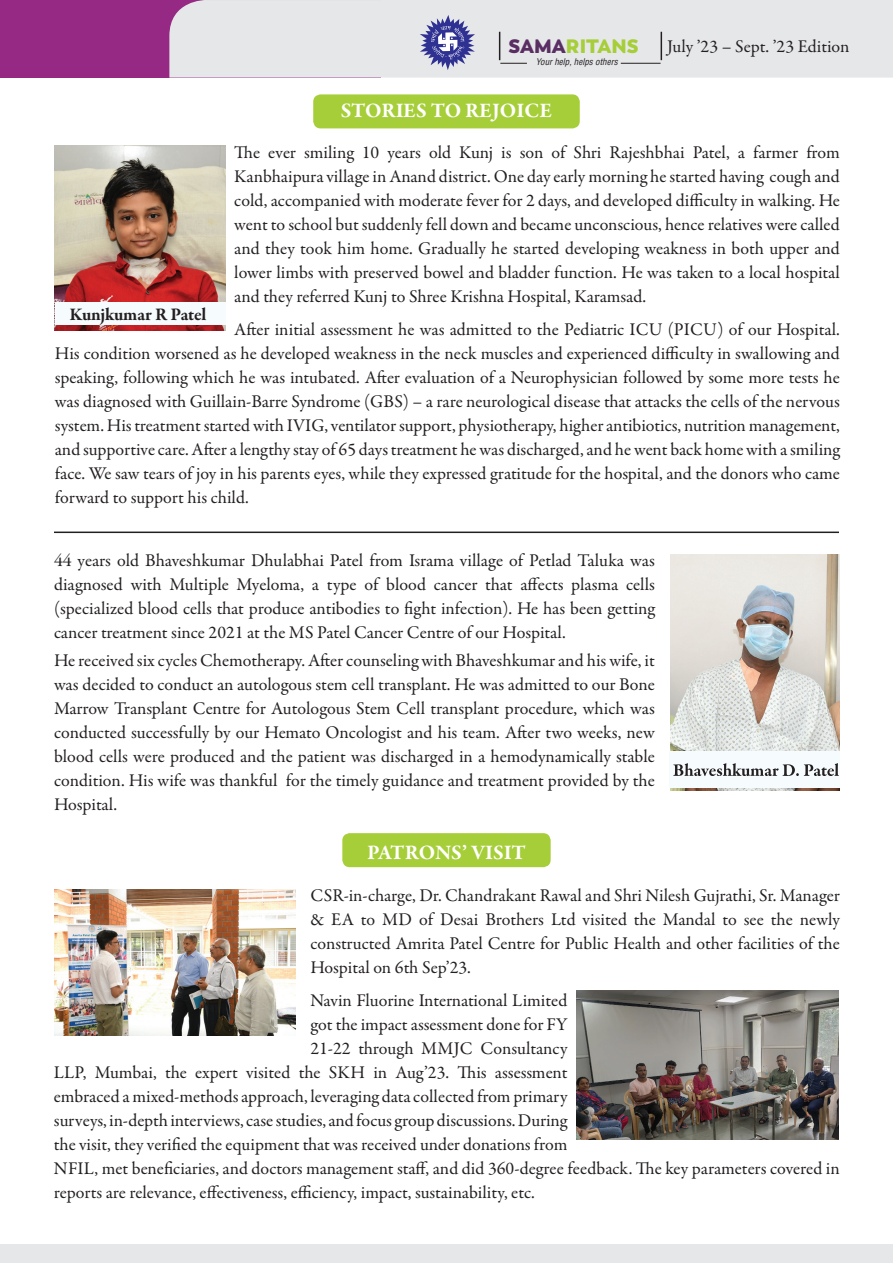
<style>
.page{position:relative;width:893px;height:1263px;background:#fff}
.page>*{position:absolute;margin:0;border:0;box-sizing:border-box;transform-origin:0 0}
.t1{font:700 21px "Garamond Premr Pro";color:#fff}
.t2{font:800 19.35px "Boston";color:#a6ce39}
.t3{font:18px/24px "Garamond Premr Pro";color:#231f20;text-align:justify}
.t4{font:700 18px "Garamond Premr Pro";letter-spacing:-.01em;color:#231f20}
.t5{font:italic condensed 9px "Helvetica LT Std";color:#231f20}
.s1{color:#5a2e63}
</style>
<div class="page">
<img style="left:670px;top:555px;width:169px;height:236px">
<div style="left:669px;top:751px;width:171px;height:36px;background:#f6fbfe"></div>
<div style="left:0;top:0;width:380px;height:78px;background:#962983"></div>
<div style="left:169px;top:0;width:724px;height:78px;background:#e6e7e9"></div>
<div style="left:0;top:1245px;width:893px;height:18px;background:#e6e7e9"></div>
<div style="left:313px;top:94px;width:267px;height:34px;background:#a6ce39;border-radius:8px"></div>
<svg style="left:420px;top:15px;width:55px;height:55px;background:#9395c3"></svg>
<svg style="left:661px;top:32px;width:1px;height:28px"></svg>
<svg style="left:499px;top:32px;width:28px;height:32px"></svg>
<hr style="left:621px;top:63px;width:40px;height:1px;background:#231f20">
<div style="left:342px;top:833px;width:209px;height:34px;background:#a6ce39;border-radius:8px"></div>
<img style="left:55px;top:145px;width:171px;height:185px">
<div style="left:55px;top:302px;width:171px;height:22px;background:#f6fbfe"></div>
<img style="left:55px;top:889px;width:241px;height:146px">
<img style="left:576px;top:990px;width:263px;height:150px">
<svg style="left:673px;top:763px;width:166px;height:13px"></svg>
<hr style="left:54px;top:531px;width:785px;height:2px;background:#231f20">
<p class="t2" style="left:508px;top:34px;width:132px"><span class="s1">SAMA</span>RITANS</p>
<p class="t5" style="left:536px;top:56px;width:83px">Your help, helps others</p>
<p class="t1" style="left:341px;top:98px;width:213px">STORIES TO REJOICE</p>
<p class="t3" style="left:667px;top:35px;width:184px">July ’23 – Sept. ’23 Edition</p>
<p class="t3" style="left:234px;top:141px;width:607px">The ever smiling 10 years old Kunj is son of Shri Rajeshbhai Patel, a farmer from Kanbhaipura village in Anand district. One day early morning he started having cough and cold, accompanied with moderate fever for 2 days, and developed difficulty in walking. He went to school but suddenly fell down and became unconscious, hence relatives were called and they took him home. Gradually he started developing weakness in both upper and lower limbs with preserved bowel and bladder function. He was taken to a local hospital and they referred Kunj to Shree Krishna Hospital, Karamsad.</p>
<p class="t3" style="left:55px;top:318px;width:786px;text-indent:179px">After initial assessment he was admitted to the Pediatric ICU (PICU) of our Hospital.<br>His condition worsened as he developed weakness in the neck muscles and experienced difficulty in swallowing and speaking, following which he was intubated. After evaluation of a Neurophysician followed by some more tests he was diagnosed with Guillain-Barre Syndrome (GBS) – a rare neurological disease that attacks the cells of the nervous system. His treatment started with IVIG, ventilator support, physiotherapy, higher antibiotics, nutrition management, and supportive care. After a lengthy stay of 65 days treatment he was discharged, and he went back home with a smiling face. We saw tears of joy in his parents eyes, while they expressed gratitude for the hospital, and the donors who came forward to support his child.</p>
<p class="t4" style="left:69px;top:303px;width:138px">Kunjkumar R Patel</p>
<p class="t3" style="left:54px;top:548px;width:602px">44 years old Bhaveshkumar Dhulabhai Patel from Israma village of Petlad Taluka was diagnosed with Multiple Myeloma, a type of blood cancer that affects plasma cells (specialized blood cells that produce antibodies to fight infection). He has been getting cancer treatment since 2021 at the MS Patel Cancer Centre of our Hospital.</p>
<p class="t3" style="left:54px;top:648px;width:602px">He received six cycles Chemotherapy. After counseling with Bhaveshkumar and his wife, it was decided to conduct an autologous stem cell transplant. He was admitted to our Bone Marrow Transplant Centre for Autologous Stem Cell transplant procedure, which was conducted successfully by our Hemato Oncologist and his team. After two weeks, new blood cells were produced and the patient was discharged in a hemodynamically stable condition. His wife was thankful for the timely guidance and treatment provided by the Hospital.</p>
<p class="t1" style="left:367px;top:839px;width:160px">PATRONS’ VISIT</p>
<p class="t3" style="left:310px;top:884px;width:531px">CSR-in-charge, Dr. Chandrakant Rawal and Shri Nilesh Gujrathi, Sr. Manager &amp; EA to MD of Desai Brothers Ltd visited the Mandal to see the newly constructed Amrita Patel Centre for Public Health and other facilities of the Hospital on 6th Sep’23.</p>
<p class="t3" style="left:310px;top:988px;width:259px">Navin Fluorine International Limited</p>
<p class="t3" style="left:310px;top:1012px;width:259px">got the impact assessment done for FY</p>
<p class="t3" style="left:310px;top:1036px;width:259px">21-22 through MMJC Consultancy</p>
<p class="t3" style="left:54px;top:1060px;width:515px">LLP, Mumbai, the expert visited the SKH in Aug’23. This assessment</p>
<p class="t3" style="left:54px;top:1084px;width:515px">embraced a mixed-methods approach, leveraging data collected from primary</p>
<p class="t3" style="left:54px;top:1108px;width:515px">surveys, in-depth interviews, case studies, and focus group discussions. During</p>
<p class="t3" style="left:54px;top:1132px;width:515px">the visit, they verified the equipment that was received under donations from</p>
<p class="t3" style="left:54px;top:1156px;width:787px">NFIL, met beneficiaries, and doctors management staff, and did 360-degree feedback. The key parameters covered in</p>
<p class="t3" style="left:54px;top:1180px;width:482px">reports are relevance, effectiveness, efficiency, impact, sustainability, etc.</p>
</div>
